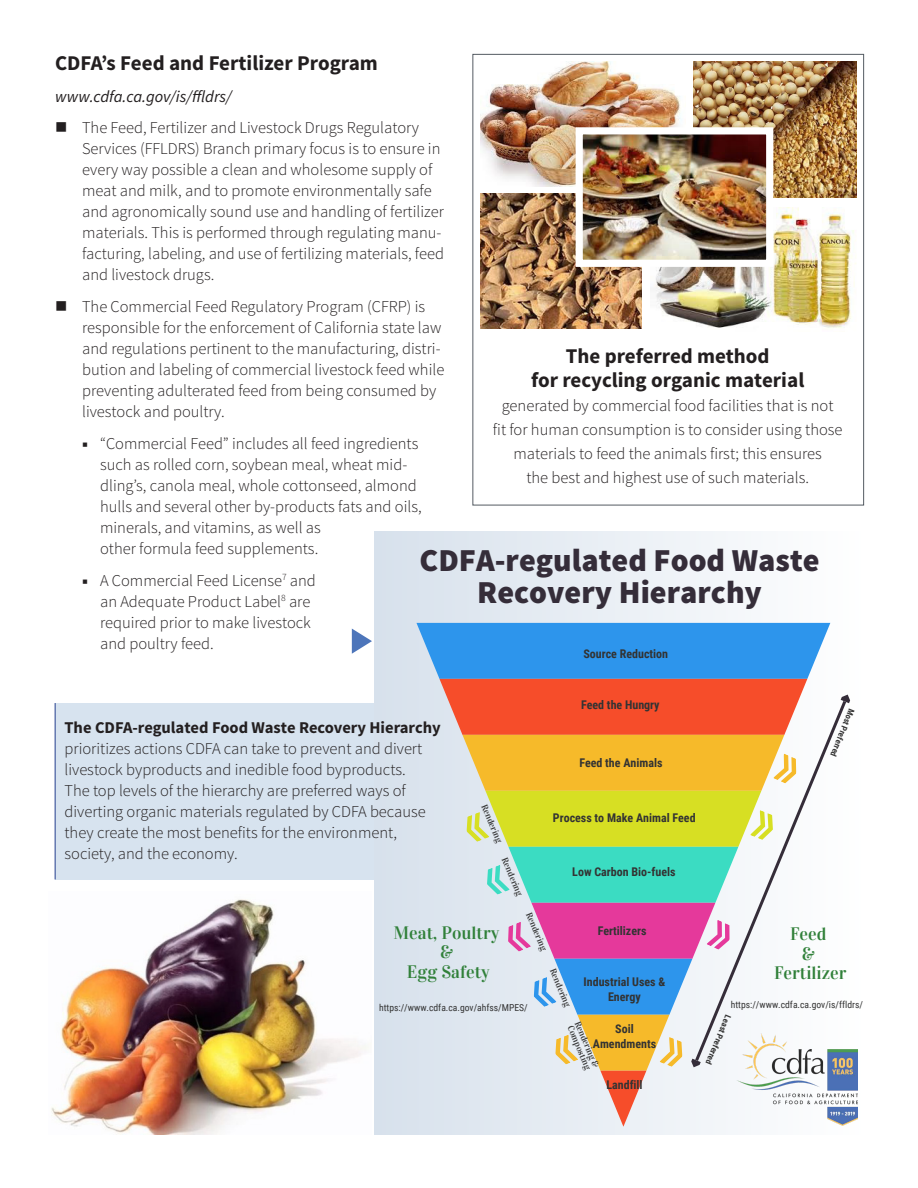
<style>
.page{position:relative;width:918px;height:1188px;background:#fff}
.page>*{position:absolute;margin:0;border:0;box-sizing:border-box;transform-origin:0 0}
.t1{font:900 31.95px "Source Sans Pro";color:#352d39}
.t2{font:700 21px/24px "Source Sans Pro";color:#231f20;text-align:center}
.t3{font:18px "Vidaloka";color:#308039}
.t4{font:300 16.5px/21px "Source Sans Pro";color:#231f20}
.t5{font:700 16.5px "Source Sans Pro";color:#231f20}
.t6{font:italic 16.5px "Source Sans Pro";color:#231f20}
.t7{font:700 12px/15px "Roboto Condensed";color:#333;text-align:center}
.t8{font:9.6px "Roboto Condensed";color:#333}
.t9{font:9px/8.4px "Vidaloka";color:#333}
.t10{font:700 8.4px "Roboto Condensed";color:#333}
.s1{font-weight:900}
</style>
<div class="page">
<div style="left:55px;top:703px;width:325px;height:176px;background:#d7e3ef"></div>
<div style="left:472px;top:54px;width:392px;height:451px;background:#fff;border:1px solid #545b62"></div>
<div style="left:374px;top:531px;width:490px;height:603px;background:linear-gradient(to right,#d7e1ec,#fff)"></div>
<hr style="left:55px;top:703px;width:1px;height:176px;background:#253f8e">
<svg style="left:352px;top:629px;width:20px;height:25px"></svg>
<img style="left:654px;top:207px;width:202px;height:121px">
<img style="left:480px;top:62px;width:201px;height:125px">
<img style="left:694px;top:62px;width:163px;height:135px">
<img style="left:480px;top:194px;width:162px;height:135px">
<img style="left:584px;top:135px;width:181px;height:124px">
<div style="left:576px;top:127px;width:197px;height:140px;border:7px solid #fff"></div>
<svg style="left:841px;top:695px;width:9px;height:8px"></svg>
<svg style="left:830px;top:701px;width:16px;height:332px"></svg>
<img style="left:830px;top:1033px;width:28px;height:93px">
<svg style="left:416px;top:623px;width:414px;height:504px"></svg>
<img style="left:51px;top:899px;width:317px;height:235px">
<h3 class="t2" style="left:55px;top:52px;width:324px">CDFA’s Feed and Fertilizer Program</h3>
<p class="t6" style="left:55px;top:86px;width:178px">www.cdfa.ca.gov/is/fldrs/</p>
<p class="t4" style="left:82px;top:117px;width:363px">The Feed, Fertilizer and Livestock Drugs Regulatory Services (FFLDRS) Branch primary focus is to ensure in every way possible a clean and wholesome supply of meat and milk, and to promote environmentally safe and agronomically sound use and handling of fertilizer materials. This is performed through regulating manu&shy;facturing, labeling, and use of fertilizing materials, feed and livestock drugs.</p>
<p class="t4" style="left:82px;top:296px;width:364px">The Commercial Feed Regulatory Program (CFRP) is responsible for the enforcement of California state law and regulations pertinent to the manufacturing, distri&shy;bution and labeling of commercial livestock feed while preventing adulterated feed from being consumed by livestock and poultry.</p>
<p class="t4" style="left:100px;top:433px;width:323px;text-indent:-18px"><span class="s1">■</span> “Commercial Feed” includes all feed ingredients such as rolled corn, soybean meal, wheat mid&shy;dling’s, canola meal, whole cottonseed, almond hulls and several other by-products fats and oils, minerals, and vitamins, as well as<br>other formula feed supplements.</p>
<p class="t2" style="left:531px;top:345px;width:275px">The preferred method<br>for recycling organic material</p>
<p class="t4" style="left:493px;top:393px;width:351px;line-height:24px;text-align:center">generated by commercial food facilities that is not<br>fit for human consumption is to consider using those materials to feed the animals first; this ensures<br>the best and highest use of such materials.</p>
<h1 class="t1" style="left:420px;top:540px;width:402px">CDFA-regulated Food Waste</h1>
<p class="t4" style="left:82px;top:570px;width:235px"><span class="s1">■</span> A Commercial Feed License<sup>7</sup> and</p>
<p class="t4" style="left:100px;top:591px;width:212px">an Adequate Product Label<sup>8</sup> are</p>
<p class="t1" style="left:477px;top:572px;width:286px">Recovery Hierarchy</p>
<p class="t4" style="left:100px;top:612px;width:212px">required prior to make livestock and poultry feed.</p>
<p class="t5" style="left:65px;top:717px;width:378px">The CDFA-regulated Food Waste Recovery Hierarchy</p>
<p class="t4" style="left:65px;top:738px;width:363px">prioritizes actions CDFA can take to prevent and divert livestock byproducts and inedible food byproducts.<br>The top levels of the hierarchy are preferred ways of diverting organic materials regulated by CDFA because they create the most benefits for the environment, society, and the economy.</p>
<p class="t9" style="left:488px;top:803px;width:42px;rotate:67deg">Rendering</p>
<p class="t9" style="left:508px;top:856px;width:42px;rotate:67deg">Rendering</p>
<p class="t7" style="left:583px;top:645px;width:86px">Source Reduction</p>
<p class="t7" style="left:581px;top:696px;width:80px">Feed the Hungry</p>
<p class="t7" style="left:579px;top:755px;width:85px">Feed the Animals</p>
<p class="t7" style="left:553px;top:810px;width:144px">Process to Make Animal Feed</p>
<p class="t7" style="left:572px;top:864px;width:105px">Low Carbon Bio-fuels</p>
<p class="t10" style="left:857px;top:711px;width:53px;rotate:111deg">Most Preferred</p>
<p class="t9" style="left:532px;top:911px;width:42px;rotate:67deg">Rendering</p>
<p class="t7" style="left:598px;top:923px;width:50px">Fertilizers</p>
<p class="t3" style="left:393px;top:922px;width:107px">Meat, Poultry</p>
<p class="t3" style="left:790px;top:923px;width:38px">Feed</p>
<p class="t3" style="left:440px;top:941px;width:15px">&amp;</p>
<p class="t3" style="left:802px;top:943px;width:15px">&amp;</p>
<p class="t3" style="left:407px;top:961px;width:84px">Egg Safety</p>
<p class="t8" style="left:379px;top:1000px;width:150px">https://www.cdfa.ca.gov/ahfss/MPES/</p>
<p class="t3" style="left:774px;top:962px;width:74px">Fertilizer</p>
<p class="t8" style="left:731px;top:997px;width:134px">https://www.cdfa.ca.gov/is/ffldrs/</p>
<p class="t9" style="left:556px;top:967px;width:42px;rotate:67deg">Rendering</p>
<p class="t9" style="left:581px;top:1020px;width:51px;rotate:67deg">Rendering &amp;<br>Composting</p>
<p class="t7" style="left:584px;top:974px;width:83px">Industrial Uses &amp;<br>Energy</p>
<p class="t7" style="left:593px;top:1021px;width:65px">Soil<br>Amendments</p>
<p class="t7" style="left:606px;top:1077px;width:38px">Landfill</p>
<p class="t10" style="left:734px;top:1018px;width:54px;rotate:113deg">Least Preferred</p>
</div>
